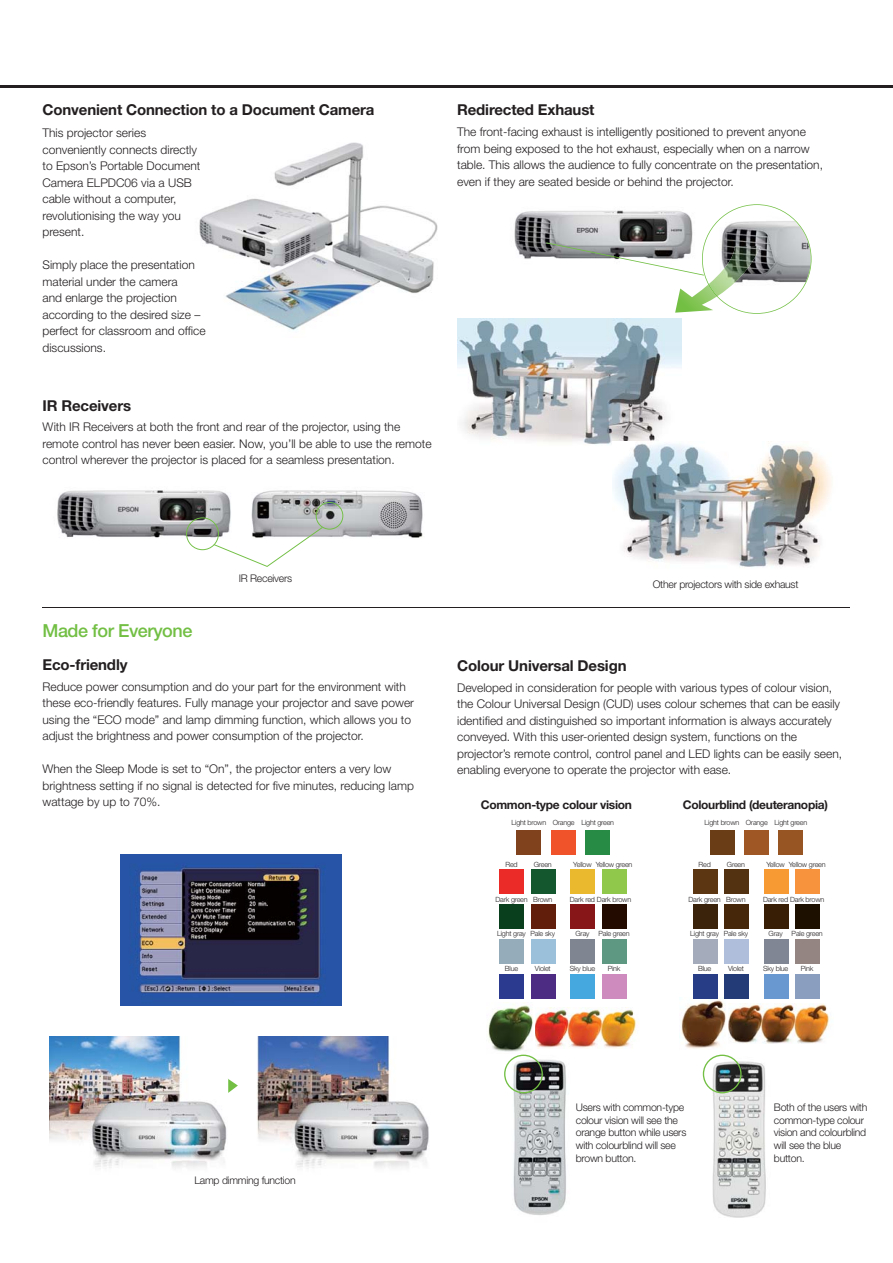
<style>
.page{position:relative;width:893px;height:1263px;background:#fff}
.page>*{position:absolute;margin:0;border:0;box-sizing:border-box;transform-origin:0 0}
.t1{font:500 18px "Helvetica Neue";letter-spacing:-.025em;color:#72bf44}
.t2{font:700 15px "Helvetica Neue";letter-spacing:-.01em;color:#231f20}
.t3{font:300 12px/16.5px "Helvetica Neue";color:#231f20}
.t4{font:700 12px "Helvetica Neue";letter-spacing:-.025em;color:#231f20}
.t5{font:300 10.5px/12.6px "Helvetica Neue";letter-spacing:-.025em;color:#231f20}
.t6{font:300 7.2px "Helvetica Neue";letter-spacing:-.025em;color:#231f20}
</style>
<div class="page">
<img style="left:702px;top:1061px;width:64px;height:157px">
<img style="left:513px;top:1059px;width:53px;height:156px">
<img style="left:457px;top:319px;width:225px;height:126px">
<hr style="left:0;top:85px;width:893px;height:2px;background:#231f20">
<img style="left:57px;top:490px;width:366px;height:48px">
<svg style="left:186px;top:502px;width:157px;height:65px"></svg>
<img style="left:514px;top:211px;width:32px;height:48px">
<svg style="left:546px;top:204px;width:265px;height:110px"></svg>
<img style="left:613px;top:441px;width:219px;height:126px">
<img style="left:120px;top:855px;width:221px;height:151px">
<img style="left:49px;top:1036px;width:380px;height:133px">
<img style="left:199px;top:142px;width:239px;height:188px">
<img style="left:535px;top:1007px;width:102px;height:41px">
<img style="left:488px;top:1002px;width:45px;height:50px">
<div style="left:517px;top:830px;width:24px;height:24px;background:#7f421c"></div>
<div style="left:552px;top:830px;width:24px;height:24px;background:#f05229"></div>
<div style="left:586px;top:830px;width:24px;height:24px;background:#278a45"></div>
<div style="left:571px;top:869px;width:24px;height:25px;background:#ebb92e"></div>
<div style="left:500px;top:869px;width:24px;height:25px;background:#eb2b27"></div>
<div style="left:602px;top:869px;width:24px;height:25px;background:#90c84c"></div>
<div style="left:531px;top:869px;width:25px;height:25px;background:#14572e"></div>
<div style="left:571px;top:904px;width:24px;height:24px;background:#861618"></div>
<div style="left:500px;top:904px;width:24px;height:24px;background:#093f1d"></div>
<div style="left:602px;top:904px;width:24px;height:24px;background:#240b00"></div>
<div style="left:531px;top:904px;width:25px;height:24px;background:#611f0b"></div>
<div style="left:571px;top:939px;width:24px;height:24px;background:#7f8691"></div>
<div style="left:500px;top:939px;width:24px;height:24px;background:#95adba"></div>
<div style="left:602px;top:939px;width:24px;height:24px;background:#5f9882"></div>
<div style="left:531px;top:939px;width:25px;height:24px;background:#9ac1d9"></div>
<div style="left:571px;top:974px;width:24px;height:24px;background:#45a8df"></div>
<div style="left:500px;top:974px;width:24px;height:24px;background:#2b398e"></div>
<div style="left:602px;top:974px;width:24px;height:24px;background:#cd8cbd"></div>
<div style="left:531px;top:974px;width:25px;height:24px;background:#4c2d83"></div>
<img style="left:728px;top:1003px;width:102px;height:41px">
<img style="left:681px;top:998px;width:46px;height:51px">
<div style="left:710px;top:830px;width:24px;height:24px;background:#6b3d17"></div>
<div style="left:745px;top:830px;width:24px;height:24px;background:#9f5825"></div>
<div style="left:779px;top:830px;width:24px;height:24px;background:#975524"></div>
<div style="left:764px;top:869px;width:24px;height:25px;background:#f89a33"></div>
<div style="left:693px;top:869px;width:24px;height:25px;background:#5c3512"></div>
<div style="left:795px;top:869px;width:25px;height:25px;background:#f7933d"></div>
<div style="left:724px;top:869px;width:25px;height:25px;background:#533212"></div>
<div style="left:764px;top:904px;width:24px;height:24px;background:#381e05"></div>
<div style="left:693px;top:904px;width:24px;height:24px;background:#3a220b"></div>
<div style="left:795px;top:904px;width:25px;height:24px;background:#1d1001"></div>
<div style="left:724px;top:904px;width:25px;height:24px;background:#462709"></div>
<div style="left:764px;top:939px;width:24px;height:24px;background:#818695"></div>
<div style="left:693px;top:939px;width:24px;height:24px;background:#a4abba"></div>
<div style="left:795px;top:939px;width:25px;height:24px;background:#948482"></div>
<div style="left:724px;top:939px;width:25px;height:24px;background:#aebedb"></div>
<div style="left:764px;top:974px;width:24px;height:24px;background:#6997cf"></div>
<div style="left:693px;top:974px;width:24px;height:24px;background:#273d86"></div>
<div style="left:795px;top:974px;width:25px;height:24px;background:#8a9ec0"></div>
<div style="left:724px;top:974px;width:25px;height:24px;background:#233b77"></div>
<hr style="left:43px;top:607px;width:807px;height:1px;background:#231f20">
<svg style="left:228px;top:1079px;width:10px;height:14px"></svg>
<svg style="left:504px;top:1054px;width:39px;height:39px"></svg>
<svg style="left:703px;top:1054px;width:39px;height:39px"></svg>
<p class="t2" style="left:43px;top:105px;width:333px">Convenient Connection to a Document Camera</p>
<p class="t3" style="left:43px;top:126px;width:159px">This projector series conveniently connects directly to Epson’s Portable Document<br>Camera ELPDC06 via a USB cable without a computer, revolutionising the way you present.</p>
<p class="t3" style="left:43px;top:258px;width:165px">Simply place the presentation material under the camera<br>and enlarge the projection according to the desired size – perfect for classroom and office discussions.</p>
<p class="t2" style="left:43px;top:400px;width:90px">IR Receivers</p>
<p class="t3" style="left:43px;top:420px;width:391px">With IR Receivers at both the front and rear of the projector, using the remote control has never been easier. Now, you’ll be able to use the remote control wherever the projector is placed for a seamless presentation.</p>
<p class="t2" style="left:457px;top:105px;width:139px">Redirected Exhaust</p>
<p class="t3" style="left:457px;top:125px;width:367px">The front-facing exhaust is intelligently positioned to prevent anyone from being exposed to the hot exhaust, especially when on a narrow table. This allows the audience to fully concentrate on the presentation, even if they are seated beside or behind the projector.</p>
<p class="t5" style="left:239px;top:573px;width:55px">IR Receivers</p>
<h1 class="t1" style="left:43px;top:624px;width:151px">Made for Everyone</h1>
<p class="t2" style="left:43px;top:659px;width:86px">Eco-friendly</p>
<p class="t3" style="left:43px;top:679px;width:373px">Reduce power consumption and do your part for the environment with these eco-friendly features. Fully manage your projector and save power using the “ECO mode” and lamp dimming function, which allows you to adjust the brightness and power consumption of the projector.</p>
<p class="t3" style="left:43px;top:762px;width:373px">When the Sleep Mode is set to “On”, the projector enters a very low brightness setting if no signal is detected for five minutes, reducing lamp wattage by up to 70%.</p>
<p class="t5" style="left:653px;top:579px;width:147px">Other projectors with side exhaust</p>
<p class="t2" style="left:457px;top:660px;width:171px">Colour Universal Design</p>
<p class="t3" style="left:457px;top:680px;width:387px">Developed in consideration for people with various types of colour vision, the Colour Universal Design (CUD) uses colour schemes that can be easily identified and distinguished so important information is always accurately conveyed. With this user-oriented design system, functions on the projector’s remote control, control panel and LED lights can be easily seen, enabling everyone to operate the projector with ease.</p>
<p class="t4" style="left:481px;top:800px;width:153px">Common-type colour vision</p>
<p class="t4" style="left:683px;top:800px;width:147px">Colourblind (deuteranopia)</p>
<p class="t6" style="left:553px;top:820px;width:63px">Orange Light green</p>
<p class="t6" style="left:511px;top:820px;width:36px">Light brown</p>
<p class="t6" style="left:505px;top:861px;width:14px">Red</p>
<p class="t6" style="left:495px;top:897px;width:34px">Dark green</p>
<p class="t6" style="left:497px;top:931px;width:30px">Light gray</p>
<p class="t6" style="left:505px;top:966px;width:15px">Blue</p>
<p class="t6" style="left:534px;top:861px;width:20px">Green</p>
<p class="t6" style="left:533px;top:897px;width:21px">Brown</p>
<p class="t6" style="left:531px;top:931px;width:26px">Pale sky</p>
<p class="t6" style="left:535px;top:966px;width:17px">Violet</p>
<p class="t6" style="left:573px;top:861px;width:20px">Yellow</p>
<p class="t6" style="left:570px;top:897px;width:63px">Dark red Dark brown</p>
<p class="t6" style="left:575px;top:931px;width:16px">Gray</p>
<p class="t6" style="left:570px;top:966px;width:27px">Sky blue</p>
<p class="t6" style="left:596px;top:861px;width:38px">Yellow green</p>
<p class="t6" style="left:598px;top:931px;width:33px">Pale green</p>
<p class="t6" style="left:608px;top:966px;width:14px">Pink</p>
<p class="t6" style="left:746px;top:820px;width:63px">Orange Light green</p>
<p class="t6" style="left:705px;top:820px;width:36px">Light brown</p>
<p class="t6" style="left:698px;top:861px;width:14px">Red</p>
<p class="t6" style="left:688px;top:897px;width:34px">Dark green</p>
<p class="t6" style="left:690px;top:931px;width:30px">Light gray</p>
<p class="t6" style="left:698px;top:966px;width:15px">Blue</p>
<p class="t6" style="left:727px;top:861px;width:20px">Green</p>
<p class="t6" style="left:726px;top:897px;width:21px">Brown</p>
<p class="t6" style="left:724px;top:931px;width:26px">Pale sky</p>
<p class="t6" style="left:728px;top:966px;width:17px">Violet</p>
<p class="t6" style="left:766px;top:861px;width:20px">Yellow</p>
<p class="t6" style="left:763px;top:897px;width:63px">Dark red Dark brown</p>
<p class="t6" style="left:769px;top:931px;width:16px">Gray</p>
<p class="t6" style="left:763px;top:966px;width:27px">Sky blue</p>
<p class="t6" style="left:789px;top:861px;width:38px">Yellow green</p>
<p class="t6" style="left:792px;top:931px;width:33px">Pale green</p>
<p class="t6" style="left:801px;top:966px;width:14px">Pink</p>
<p class="t5" style="left:195px;top:1175px;width:103px">Lamp dimming function</p>
<p class="t5" style="left:576px;top:1102px;width:112px">Users with common-type colour vision will see the orange button while users with colourblind will see brown button.</p>
<p class="t5" style="left:774px;top:1102px;width:95px">Both of the users with common-type colour vision and colourblind will see the blue button.</p>
</div>
